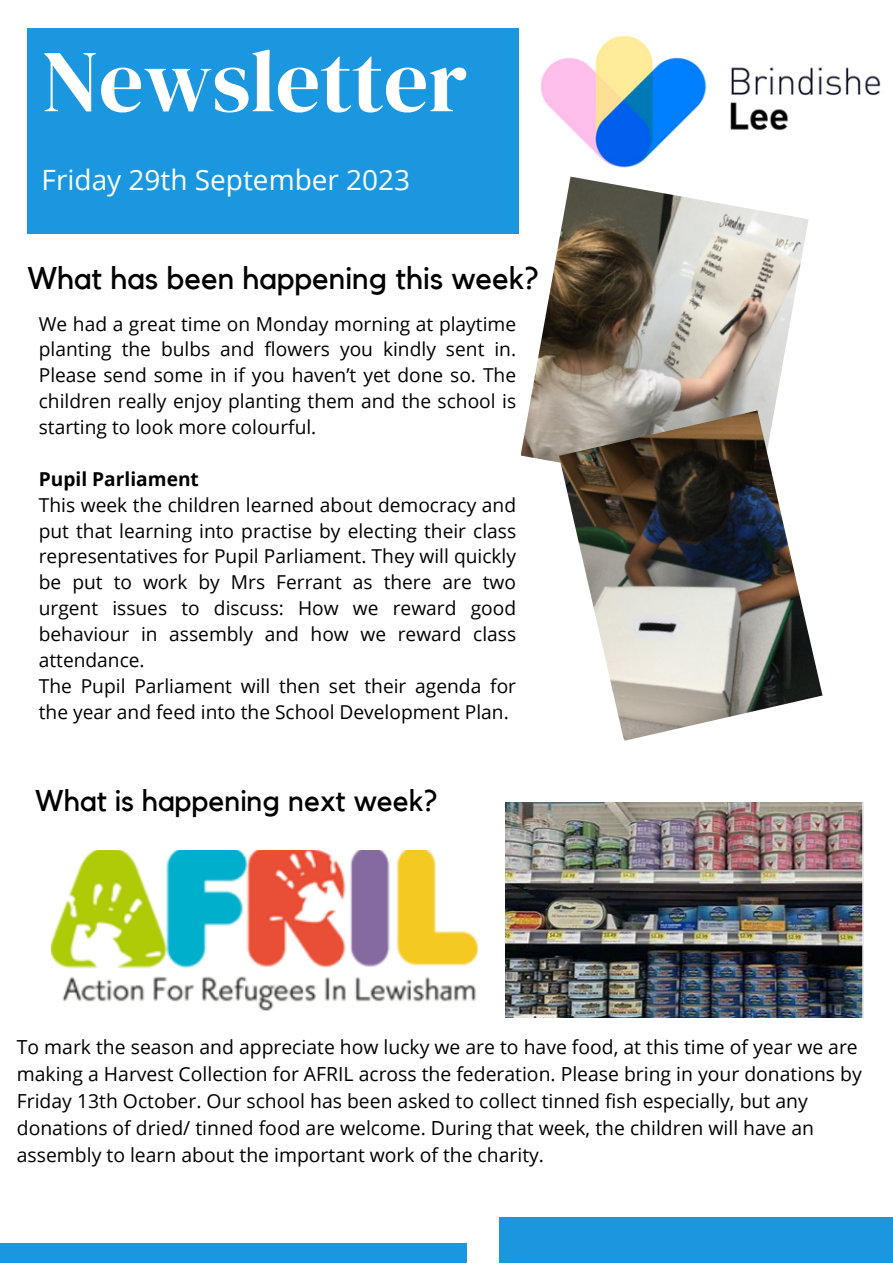
<style>
.page{position:relative;width:893px;height:1264px;background:#fff}
.page>*{position:absolute;margin:0;border:0;box-sizing:border-box;transform-origin:0 0}
.t1{font:87.9px "DM Serif Display";color:#fff}
.t2{font:31.35px "Kollektif";color:#000}
.t3{font:30px "Kollektif";color:#000}
.t4{font:28.05px "Open Sans";color:#fff}
.t5{font:19.35px/27px "Open Sans";color:#000}
.t6{font:19.2px/25.8px "Open Sans";color:#000;text-align:justify}
.t7{font:700 19.2px "Open Sans";color:#000}
</style>
<div class="page">
<div style="left:27px;top:28px;width:492px;height:206px;background:#1b97df"></div>
<div style="left:0;top:1243px;width:467px;height:19px;background:#1b97df"></div>
<div style="left:499px;top:1217px;width:393px;height:45px;background:#1b97df"></div>
<img style="left:540px;top:35px;width:341px;height:133px">
<img style="left:50px;top:850px;width:428px;height:161px">
<img style="left:505px;top:802px;width:358px;height:215px">
<img style="left:521px;top:177px;width:287px;height:286px">
<img style="left:559px;top:410px;width:263px;height:330px">
<p class="t1" style="left:42px;top:20px;width:427px">Newsletter</p>
<p class="t4" style="left:42px;top:159px;width:370px">Friday 29th September 2023</p>
<p class="t2" style="left:27px;top:264px;width:513px">What has been happening this week?</p>
<p class="t6" style="left:39px;top:310px;width:479px">We had a great time on Monday morning at playtime planting the bulbs and flowers you kindly sent in.<br>Please send some in if you haven’t yet done so. The children really enjoy planting them and the school is starting to look more colourful.</p>
<p class="t7" style="left:39px;top:465px;width:162px">Pupil Parliament</p>
<p class="t6" style="left:39px;top:491px;width:479px">This week the children learned about democracy and put that learning into practise by electing their class representatives for Pupil Parliament. They will quickly be put to work by Mrs Ferrant as there are two urgent issues to discuss: How we reward good behaviour in assembly and how we reward class attendance.</p>
<p class="t6" style="left:39px;top:672px;width:479px">The Pupil Parliament will then set their agenda for the year and feed into the School Development Plan.</p>
<p class="t3" style="left:35px;top:786px;width:404px">What is happening next week?</p>
<p class="t5" style="left:17px;top:1032px;width:846px">To mark the season and appreciate how lucky we are to have food, at this time of year we are making a Harvest Collection for AFRIL across the federation. Please bring in your donations by Friday 13th October. Our school has been asked to collect tinned fish especially, but any donations of dried/ tinned food are welcome. During that week, the children will have an assembly to learn about the important work of the charity.</p>
</div>
